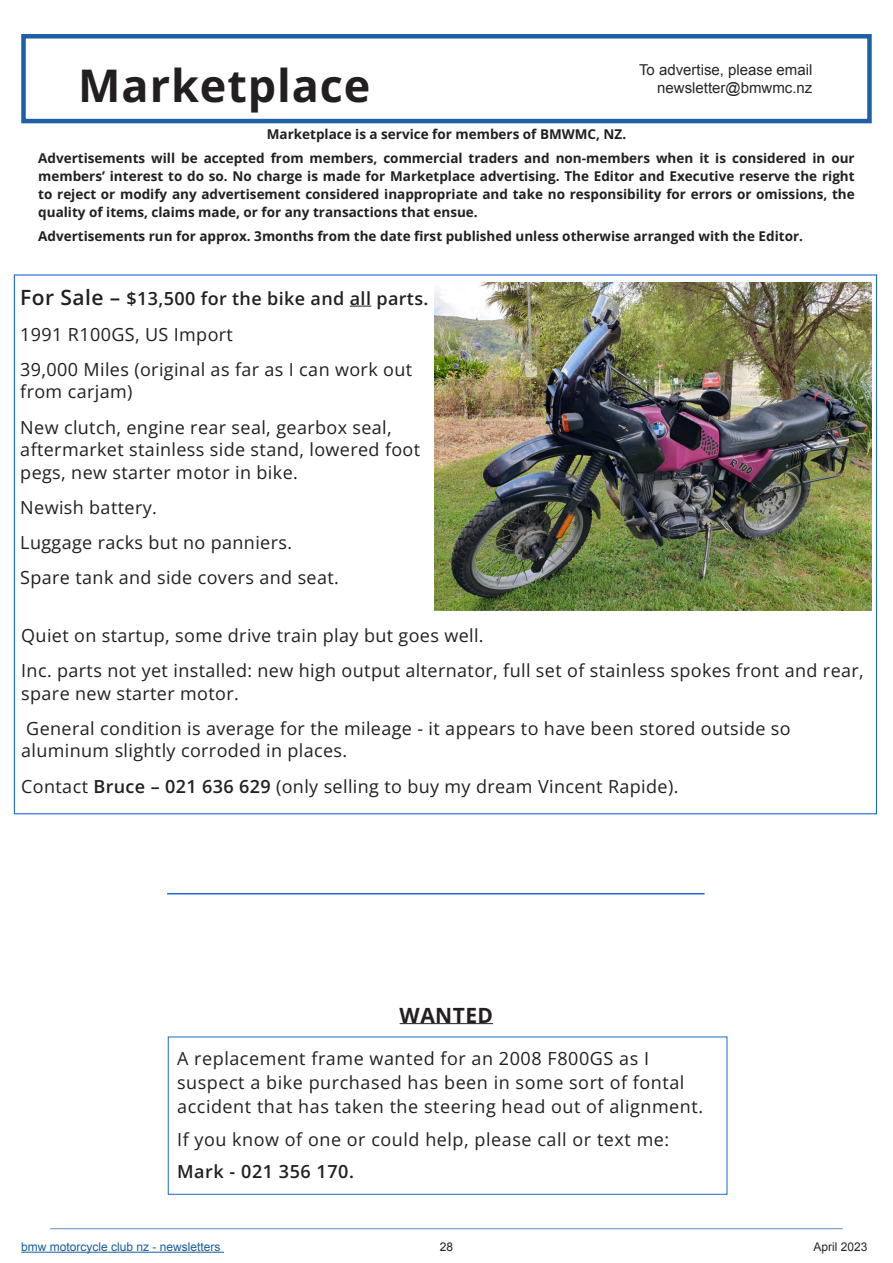
<style>
.page{position:relative;width:893px;height:1263px;background:#fff}
.page>*{position:absolute;margin:0;border:0;box-sizing:border-box;transform-origin:0 0}
.t1{font:700 45px "Open Sans";letter-spacing:.02em;color:#231f20}
.t2{font:700 21px "Open Sans";letter-spacing:.02em;color:#231f20}
.t3{font:18px/35.2px "Open Sans";letter-spacing:.02em;color:#231f20}
.t4{font:600 18px "Open Sans";letter-spacing:.03em;color:#231f20}
.t5{font:15px/18px "Arial";color:#262626;text-align:right}
.t6{font:700 13.5px/18px "Open Sans";color:#231f20;text-align:center}
.t7{font:12px "Arial";color:#175d9e}
.t8{font:12px "Arial";color:#262626}
.t9{font:12px "Arial";color:#231f20}
.s1{font-weight:600;font-size:21px}
.s2{font-weight:600}
</style>
<div class="page">
<hr style="left:50px;top:1228px;width:793px;height:1px;background:#618fc0">
<hr style="left:21px;top:1252px;width:203px;height:1px;background:#175d9e">
<div style="left:21px;top:34px;width:851px;height:89px;border:4px solid #1e5fa5"></div>
<hr style="left:167px;top:893px;width:538px;height:1px;background:#1c69d4">
<hr style="left:400px;top:1023px;width:93px;height:1px;background:#231f20">
<div style="left:168px;top:1036px;width:559px;height:159px;border:1px solid #1c69d4"></div>
<div style="left:4px;top:265px;width:882px;height:559px;background:#fff;opacity:.75"></div>
<p class="t5" style="left:639px;top:61px;width:175px">To advertise, please email newsletter@bmwmc.nz</p>
<p class="t6" style="left:38px;top:121px;width:818px;line-height:24.5px">Marketplace is a service for members of BMWMC, NZ.<br>Advertisements will be accepted from members, commercial traders and non-members when it is considered in our</p>
<p class="t6" style="left:38px;top:167px;width:818px;text-align:justify">members’ interest to do so. No charge is made for Marketplace advertising. The Editor and Executive reserve the right to reject or modify any advertisement considered inappropriate and take no responsibility for errors or omissions, the quality of items, claims made, or for any transactions that ensue.</p>
<p class="t6" style="left:38px;top:227px;width:766px">Advertisements run for approx. 3months from the date first published unless otherwise arranged with the Editor.</p>
<h1 class="t1" style="left:78px;top:55px;width:294px">Marketplace</h1>
<p class="t3" style="left:20px;top:281px;width:410px"><span class="s1">For Sale –</span> <span class="s2">$13,500 for the bike and all parts.<br></span>1991 R100GS, US Import<br>39,000 Miles (original as far as I can work out</p>
<p class="t3" style="left:20px;top:374px;width:373px">from carjam)<br>New clutch, engine rear seal, gearbox seal,</p>
<p class="t3" style="left:20px;top:438px;width:401px;line-height:22.5px">aftermarket stainless side stand, lowered foot pegs, new starter motor in bike.</p>
<p class="t3" style="left:20px;top:489px;width:320px">Newish battery.<br>Luggage racks but no panniers.<br>Spare tank and side covers and seat.</p>
<p class="t3" style="left:21px;top:617px;width:844px">Quiet on startup, some drive train play but goes well.<br>Inc. parts not yet installed: new high output alternator, full set of stainless spokes front and rear,</p>
<p class="t3" style="left:21px;top:675px;width:771px">spare new starter motor.<br>General condition is average for the mileage - it appears to have been stored outside so</p>
<p class="t3" style="left:21px;top:733px;width:659px">aluminum slightly corroded in places.<br>Contact <span class="s2">Bruce – 021 636 629</span> (only selling to buy my dream Vincent Rapide).</p>
<p class="t2" style="left:400px;top:1000px;width:95px">WANTED</p>
<p class="t3" style="left:177px;top:1046px;width:527px;line-height:24px">A replacement frame wanted for an 2008 F800GS as I suspect a bike purchased has been in some sort of fontal accident that has taken the steering head out of alignment.</p>
<p class="t3" style="left:177px;top:1121px;width:494px">If you know of one or could help, please call or text me:</p>
<p class="t4" style="left:177px;top:1159px;width:178px">Mark - 021 356 170.</p>
<p class="t7" style="left:21px;top:1239px;width:201px">bmw motorcycle club nz - newsletters</p>
<p class="t9" style="left:440px;top:1239px;width:15px">28</p>
<p class="t8" style="left:813px;top:1239px;width:56px">April 2023</p>
</div>
